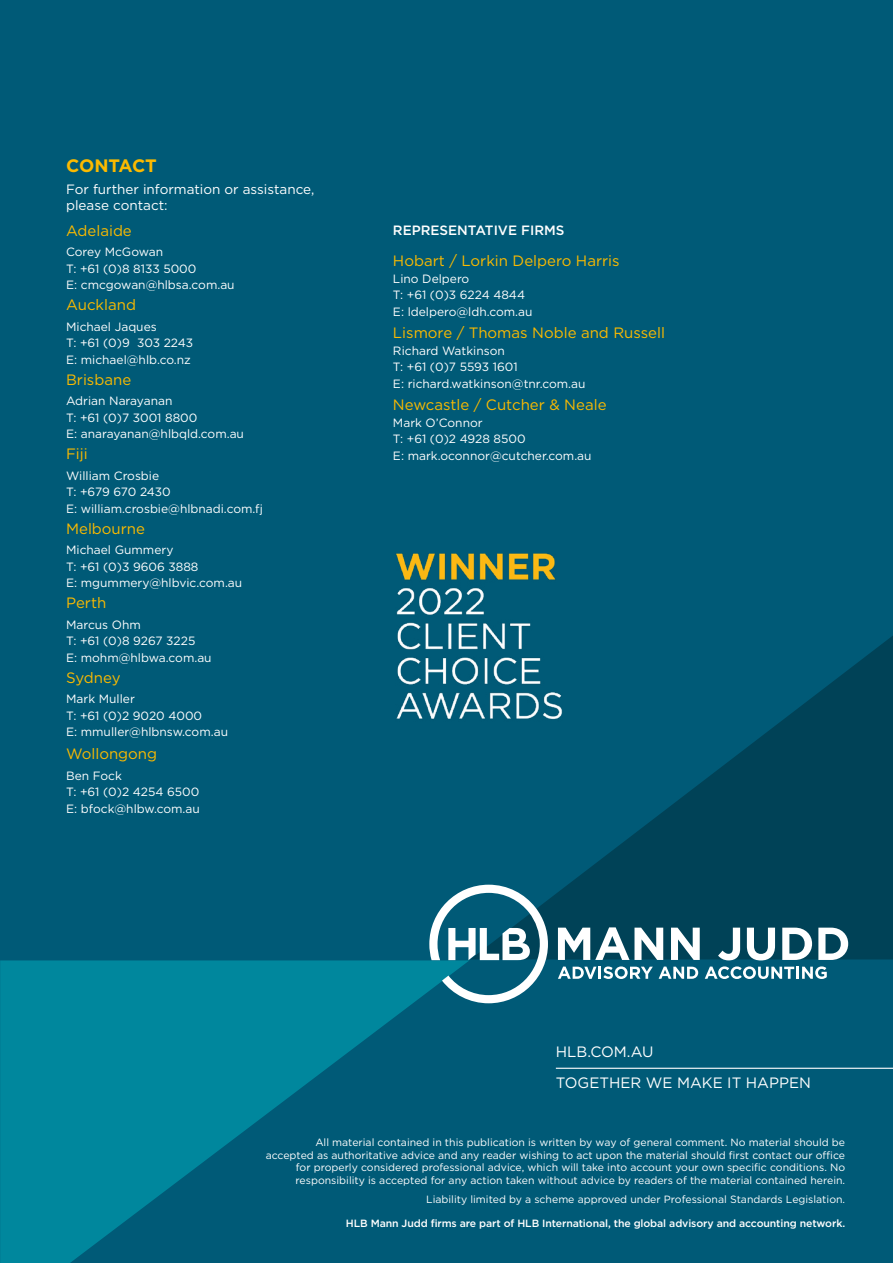
<style>
.page{position:relative;width:893px;height:1263px;background:#005a77}
.page>*{position:absolute;margin:0;border:0;box-sizing:border-box;transform-origin:0 0}
.t1{font:700 18px "Gotham";letter-spacing:-.01em;color:#fbba00}
.t2{font:15px "Gotham";color:#fbba00}
.t3{font:15px/31px "Gotham";color:#fff}
.t4{font:13.5px/16.5px "Gotham";color:#fff}
.t5{font:500 13.5px "Gotham";color:#fff}
.t6{font:12px/16.5px "Gotham";color:#fff}
.t7{font:10.5px/12.6px "Gotham";color:#fff;text-align:right}
.t8{font:500 10.5px "Gotham";letter-spacing:-.01em;color:#fff}
</style>
<div class="page">
<svg style="left:483px;top:636px;width:410px;height:323px;fill:#004257"></svg>
<svg style="left:0;top:960px;width:429px;height:303px;fill:#00879d"></svg>
<svg style="left:429px;top:885px;width:119px;height:118px"></svg>
<svg style="left:558px;top:927px;width:105px;height:33px;background:#82a3ad"></svg>
<svg style="left:671px;top:928px;width:29px;height:32px"></svg>
<svg style="left:718px;top:928px;width:22px;height:32px"></svg>
<svg style="left:747px;top:928px;width:28px;height:32px"></svg>
<svg style="left:782px;top:928px;width:30px;height:32px"></svg>
<svg style="left:818px;top:928px;width:30px;height:32px"></svg>
<svg style="left:558px;top:966px;width:95px;height:13px"></svg>
<svg style="left:659px;top:966px;width:39px;height:13px"></svg>
<svg style="left:705px;top:966px;width:122px;height:13px"></svg>
<hr style="left:556px;top:1068px;width:337px;height:1px;background:#fff">
<img style="left:396px;top:553px;width:194px;height:174px">
<h1 class="t1" style="left:66px;top:153px;width:92px">CONTACT</h1>
<p class="t4" style="left:66px;top:181px;width:250px">For further information or assistance, please contact:</p>
<p class="t2" style="left:66px;top:221px;width:67px">Adelaide</p>
<p class="t6" style="left:66px;top:243px;width:170px">Corey McGowan<br>T: +61 (0)8 8133 5000<br>E: cmcgowan@hlbsa.com.au</p>
<p class="t2" style="left:66px;top:295px;width:71px">Auckland</p>
<p class="t6" style="left:66px;top:318px;width:129px">Michael Jaques<br>T: +61 (0)9 303 2243<br>E: michael@hlb.co.nz</p>
<p class="t2" style="left:66px;top:370px;width:67px">Brisbane</p>
<p class="t6" style="left:66px;top:393px;width:179px">Adrian Narayanan<br>T: +61 (0)7 3001 8800<br>E: anarayanan@hlbqld.com.au</p>
<p class="t2" style="left:66px;top:444px;width:23px">Fiji</p>
<p class="t6" style="left:66px;top:467px;width:198px">William Crosbie<br>T: +679 670 2430<br>E: william.crosbie@hlbnadi.com.fj</p>
<p class="t2" style="left:66px;top:519px;width:80px">Melbourne</p>
<p class="t6" style="left:66px;top:542px;width:178px">Michael Gummery<br>T: +61 (0)3 9606 3888<br>E: mgummery@hlbvic.com.au</p>
<p class="t2" style="left:66px;top:593px;width:42px">Perth</p>
<p class="t6" style="left:66px;top:616px;width:147px">Marcus Ohm<br>T: +61 (0)8 9267 3225<br>E: mohm@hlbwa.com.au</p>
<p class="t2" style="left:66px;top:668px;width:56px">Sydney</p>
<p class="t6" style="left:66px;top:691px;width:163px">Mark Muller<br>T: +61 (0)2 9020 4000<br>E: mmuller@hlbnsw.com.au</p>
<p class="t2" style="left:66px;top:744px;width:92px">Wollongong</p>
<p class="t6" style="left:66px;top:767px;width:135px">Ben Fock<br>T: +61 (0)2 4254 6500<br>E: bfock@hlbw.com.au</p>
<p class="t5" style="left:393px;top:221px;width:173px">REPRESENTATIVE FIRMS</p>
<p class="t2" style="left:393px;top:251px;width:228px">Hobart / Lorkin Delpero Harris</p>
<p class="t6" style="left:393px;top:270px;width:141px">Lino Delpero<br>T: +61 (0)3 6224 4844<br>E: ldelpero@ldh.com.au</p>
<p class="t2" style="left:393px;top:323px;width:274px">Lismore / Thomas Noble and Russell</p>
<p class="t6" style="left:393px;top:342px;width:194px">Richard Watkinson<br>T: +61 (0)7 5593 1601<br>E: richard.watkinson@tnr.com.au</p>
<p class="t2" style="left:393px;top:395px;width:215px">Newcastle / Cutcher &amp; Neale</p>
<p class="t6" style="left:393px;top:414px;width:200px">Mark O’Connor<br>T: +61 (0)2 4928 8500<br>E: mark.oconnor@cutcher.com.au</p>
<p class="t3" style="left:556px;top:1036px;width:257px">HLB.COM.AU<br>TOGETHER WE MAKE IT HAPPEN</p>
<p class="t7" style="left:266px;top:1136px;width:581px">All material contained in this publication is written by way of general comment. No material should be accepted as authoritative advice and any reader wishing to act upon the material should first contact our office for properly considered professional advice, which will take into account your own specific conditions. No responsibility is accepted for any action taken without advice by readers of the material contained herein.</p>
<p class="t7" style="left:426px;top:1193px;width:420px">Liability limited by a scheme approved under Professional Standards Legislation.</p>
<p class="t8" style="left:346px;top:1216px;width:501px">HLB Mann Judd firms are part of HLB International, the global advisory and accounting network.</p>
</div>
